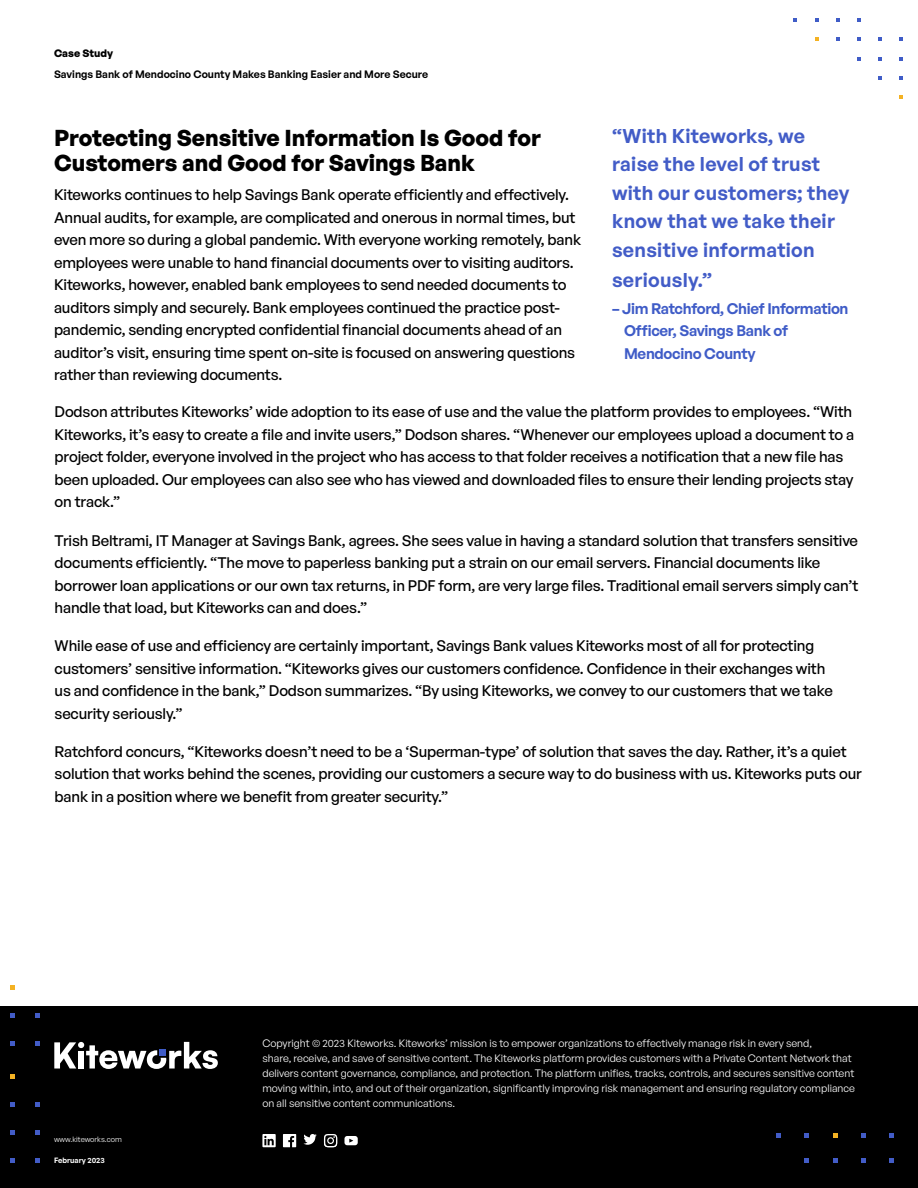
<style>
.page{position:relative;width:918px;height:1188px;background:#fff}
.page>*{position:absolute;margin:0;border:0;box-sizing:border-box;transform-origin:0 0}
.t1{font:700 22.5px/25.5px "General Sans";color:#000}
.t2{font:600 19.5px/28.8px "General Sans";letter-spacing:.015em;color:#425cc7}
.t3{font:500 15px/22.5px "General Sans";letter-spacing:-.01em;color:#000}
.t4{font:600 15px/22.5px "General Sans";letter-spacing:-.02em;color:#3f5cc7}
.t5{font:10.5px/15px "General Sans";color:#fff}
.t6{font:600 10.5px "General Sans";color:#000}
.t7{font:700 10.5px "General Sans";color:#000}
.t8{font:7.5px "General Sans";color:#fff}
.t9{font:600 7.5px "General Sans";color:#fff}
</style>
<div class="page">
<svg style="left:900px;top:95px;width:3px;height:4px"></svg>
<svg style="left:900px;top:76px;width:3px;height:4px"></svg>
<svg style="left:878px;top:76px;width:4px;height:4px"></svg>
<svg style="left:857px;top:57px;width:4px;height:3px"></svg>
<svg style="left:878px;top:57px;width:4px;height:3px"></svg>
<svg style="left:836px;top:38px;width:4px;height:3px"></svg>
<svg style="left:857px;top:38px;width:4px;height:3px"></svg>
<svg style="left:878px;top:38px;width:4px;height:3px"></svg>
<svg style="left:794px;top:18px;width:3px;height:4px"></svg>
<svg style="left:815px;top:18px;width:3px;height:4px"></svg>
<svg style="left:836px;top:18px;width:4px;height:4px"></svg>
<svg style="left:857px;top:18px;width:4px;height:4px"></svg>
<div style="left:0;top:1007px;width:918px;height:181px;background:#000"></div>
<svg style="left:54px;top:1042px;width:164px;height:27px"></svg>
<div style="left:159px;top:1049px;width:7px;height:7px;background:#3f5cc7"></div>
<svg style="left:833px;top:1133px;width:4px;height:5px"></svg>
<svg style="left:777px;top:1133px;width:4px;height:5px"></svg>
<svg style="left:805px;top:1133px;width:4px;height:5px"></svg>
<svg style="left:861px;top:1133px;width:4px;height:5px"></svg>
<svg style="left:889px;top:1133px;width:4px;height:5px"></svg>
<svg style="left:833px;top:1159px;width:4px;height:4px"></svg>
<svg style="left:805px;top:1159px;width:4px;height:4px"></svg>
<svg style="left:861px;top:1159px;width:4px;height:4px"></svg>
<svg style="left:889px;top:1159px;width:4px;height:4px"></svg>
<svg style="left:10px;top:1159px;width:5px;height:4px"></svg>
<svg style="left:10px;top:1131px;width:5px;height:4px"></svg>
<svg style="left:10px;top:1103px;width:5px;height:4px"></svg>
<svg style="left:10px;top:1075px;width:5px;height:4px"></svg>
<svg style="left:35px;top:1103px;width:5px;height:4px"></svg>
<svg style="left:35px;top:1159px;width:5px;height:4px"></svg>
<svg style="left:35px;top:1131px;width:5px;height:4px"></svg>
<svg style="left:10px;top:1042px;width:5px;height:4px"></svg>
<svg style="left:10px;top:1014px;width:5px;height:4px"></svg>
<svg style="left:10px;top:986px;width:5px;height:4px"></svg>
<svg style="left:35px;top:1042px;width:5px;height:4px"></svg>
<svg style="left:35px;top:1014px;width:5px;height:4px"></svg>
<svg style="left:262px;top:1134px;width:14px;height:13px"></svg>
<svg style="left:283px;top:1134px;width:13px;height:13px"></svg>
<svg style="left:303px;top:1134px;width:14px;height:11px"></svg>
<svg style="left:324px;top:1134px;width:13px;height:13px"></svg>
<svg style="left:344px;top:1136px;width:14px;height:9px"></svg>
<p class="t7" style="left:54px;top:46px;width:61px">Case Study</p>
<p class="t6" style="left:54px;top:68px;width:376px">Savings Bank of Mendocino County Makes Banking Easier and More Secure</p>
<h1 class="t1" style="left:54px;top:124px;width:488px">Protecting Sensitive Information Is Good for<br>Customers and Good for Savings Bank</h1>
<p class="t3" style="left:54px;top:183px;width:529px">Kiteworks continues to help Savings Bank operate efficiently and effectively.<br>Annual audits, for example, are complicated and onerous in normal times, but even more so during a global pandemic. With everyone working remotely, bank employees were unable to hand financial documents over to visiting auditors.<br>Kiteworks, however, enabled bank employees to send needed documents to auditors simply and securely. Bank employees continued the practice post&shy;pandemic, sending encrypted confidential financial documents ahead of an auditor’s visit, ensuring time spent on-site is focused on answering questions rather than reviewing documents.</p>
<h2 class="t2" style="left:612px;top:121px;width:239px">“With Kiteworks, we raise the level of trust with our customers; they know that we take their sensitive information seriously.”</h2>
<p class="t4" style="left:624px;top:297px;width:226px;text-indent:-12px">– Jim Ratchford, Chief Information<br>Officer, Savings Bank of<br>Mendocino County</p>
<p class="t3" style="left:55px;top:400px;width:801px">Dodson attributes Kiteworks’ wide adoption to its ease of use and the value the platform provides to employees. “With Kiteworks, it’s easy to create a file and invite users,” Dodson shares. “Whenever our employees upload a document to a project folder, everyone involved in the project who has access to that folder receives a notification that a new file has been uploaded. Our employees can also see who has viewed and downloaded files to ensure their lending projects stay on track.”</p>
<p class="t3" style="left:55px;top:528px;width:805px">Trish Beltrami, IT Manager at Savings Bank, agrees. She sees value in having a standard solution that transfers sensitive documents efficiently. “The move to paperless banking put a strain on our email servers. Financial documents like borrower loan applications or our own tax returns, in PDF form, are very large files. Traditional email servers simply can’t handle that load, but Kiteworks can and does.”</p>
<p class="t3" style="left:55px;top:634px;width:780px">While ease of use and efficiency are certainly important, Savings Bank values Kiteworks most of all for protecting customers’ sensitive information. “Kiteworks gives our customers confidence. Confidence in their exchanges with us and confidence in the bank,” Dodson summarizes. “By using Kiteworks, we convey to our customers that we take security seriously.”</p>
<p class="t3" style="left:55px;top:740px;width:809px">Ratchford concurs, “Kiteworks doesn’t need to be a ‘Superman-type’ of solution that saves the day. Rather, it’s a quiet solution that works behind the scenes, providing our customers a secure way to do business with us. Kiteworks puts our bank in a position where we benefit from greater security.”</p>
<p class="t8" style="left:54px;top:1134px;width:69px">www.kiteworks.com</p>
<p class="t9" style="left:54px;top:1156px;width:52px">February 2023</p>
<p class="t5" style="left:262px;top:1036px;width:594px">Copyright © 2023 Kiteworks. Kiteworks’ mission is to empower organizations to effectively manage risk in every send,<br>share, receive, and save of sensitive content. The Kiteworks platform provides customers with a Private Content Network that delivers content governance, compliance, and protection. The platform unifies, tracks, controls, and secures sensitive content moving within, into, and out of their organization, significantly improving risk management and ensuring regulatory compliance on all sensitive content communications.</p>
</div>
